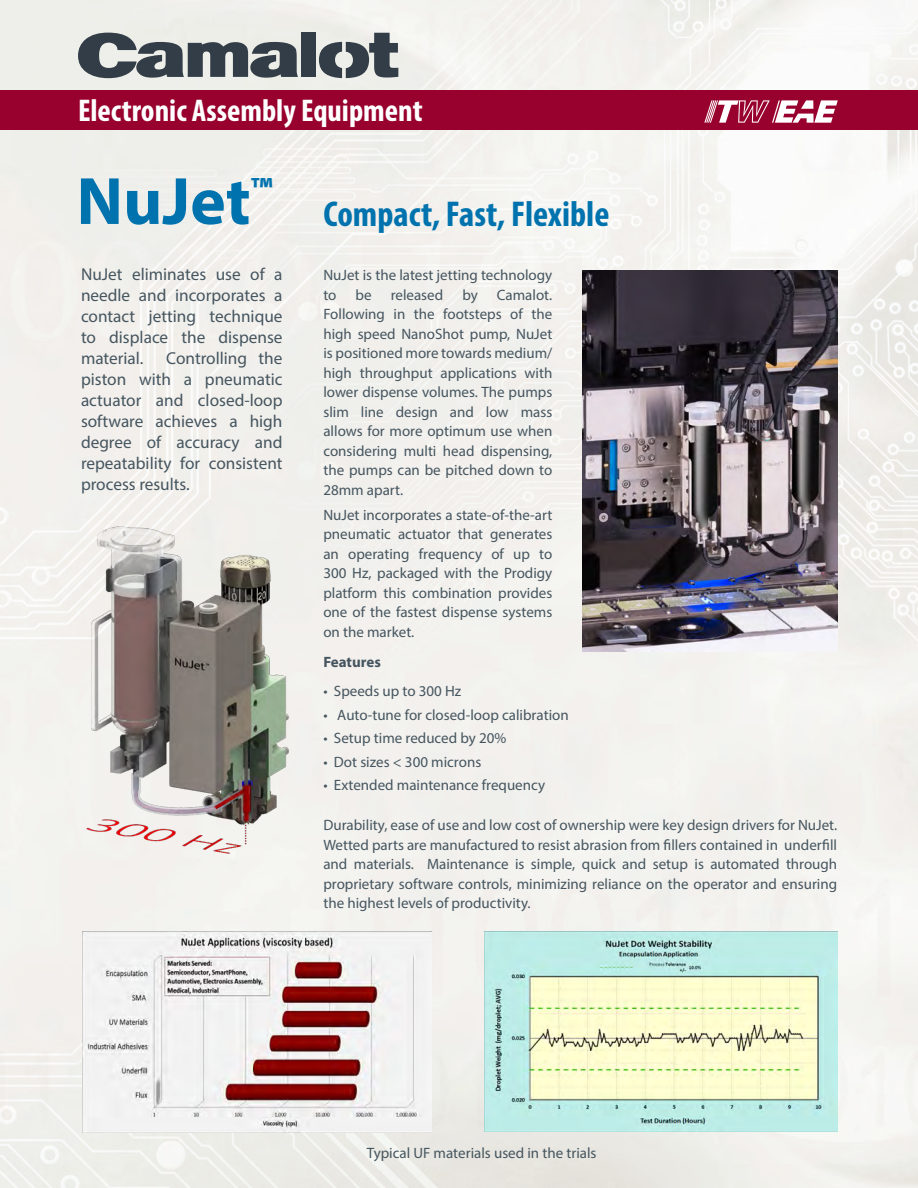
<style>
.page{position:relative;width:918px;height:1188px;background:#fff}
.page>*{position:absolute;margin:0;border:0;box-sizing:border-box;transform-origin:0 0}
.t1{font:700 67.5px "Myriad Pro";color:#0073ae}
.t2{font:700 condensed 36px "Myriad Pro";color:#0073ae}
.Despatch_head{font:700 condensed 31.5px "Myriad Pro";color:#fff}
.t3{font:17.25px/21px "Myriad Pro";color:#45555f;text-align:justify}
.t4{font:15px/19.5px "Myriad Pro";color:#45555f;text-align:justify}
.t5{font:700 15px "Myriad Pro";color:#45555f}
</style>
<div class="page">
<img style="left:0;top:0;width:918px;height:1188px">
<img style="left:582px;top:270px;width:255px;height:381px">
<img style="left:82px;top:932px;width:349px;height:200px">
<div style="left:81px;top:502px;width:212px;height:373px;background:#f3f0ed"></div>
<img style="left:81px;top:521px;width:208px;height:333px">
<div style="left:0;top:90px;width:918px;height:40px;background:#98012d"></div>
<svg style="left:704px;top:100px;width:134px;height:23px"></svg>
<div style="left:301px;top:33px;width:15px;height:44px;background:#323d47"></div>
<svg style="left:78px;top:33px;width:220px;height:45px;background:#80878a"></svg>
<svg style="left:319px;top:33px;width:79px;height:45px;background:#7f868a"></svg>
<img style="left:485px;top:931px;width:352px;height:200px">
<p class="Despatch_head" style="left:78px;top:91px;width:346px">Electronic Assembly Equipment</p>
<p class="t1" style="left:76px;top:157px;width:198px">NuJet<sup>™</sup></p>
<p class="t3" style="left:81px;top:264px;width:203px">NuJet eliminates use of a needle and incorporates a contact jetting technique to displace the dispense material.</p>
<p class="t3" style="left:81px;top:348px;width:203px;text-indent:85px">Controlling the piston with a pneumatic actuator and closed-loop software achieves a high degree of accuracy and repeatability for consistent process results.</p>
<p class="t2" style="left:323px;top:192px;width:288px">Compact, Fast, Flexible</p>
<p class="t4" style="left:323px;top:265px;width:230px">NuJet is the latest jetting technology to</p>
<p class="t4" style="left:323px;top:285px;width:230px;text-indent:174px">Camalot.<br>Following in the footsteps of the high speed NanoShot pump, NuJet is positioned more towards medium/ high throughput applications with lower dispense volumes. The pumps slim line design and low mass allows for more optimum use when considering multi head dispensing, the pumps can be pitched down to 28mm apart.</p>
<p class="t4" style="left:323px;top:505px;width:230px">NuJet incorporates a state-of-the-art pneumatic actuator that generates an operating frequency of up to 300 Hz, packaged with the Prodigy platform this combination provides one of the fastest dispense systems on the market.</p>
<p class="t5" style="left:323px;top:652px;width:59px">Features</p>
<p class="t4" style="left:323px;top:681px;width:139px">• Speeds up to 300 Hz</p>
<p class="t4" style="left:323px;top:705px;width:247px">• Auto-tune for closed-loop calibration</p>
<p class="t4" style="left:323px;top:728px;width:184px">• Setup time reduced by 20%</p>
<p class="t4" style="left:323px;top:752px;width:159px">• Dot sizes &lt; 300 microns</p>
<p class="t4" style="left:323px;top:775px;width:223px">• Extended maintenance frequency</p>
<p class="t4" style="left:323px;top:815px;width:515px">Durability, ease of use and low cost of ownership were key design drivers for NuJet.<br>Wetted parts are manufactured to resist abrasion from fillers contained in underfill and materials. Maintenance is simple, quick and setup is automated through proprietary software controls, minimizing reliance on the operator and ensuring the highest levels of productivity.</p>
<p class="t4" style="left:356px;top:285px;width:18px">be</p>
<p class="t4" style="left:391px;top:285px;width:54px">released</p>
<p class="t4" style="left:462px;top:285px;width:17px">by</p>
<p class="t4" style="left:367px;top:1143px;width:231px">Typical UF materials used in the trials</p>
</div>
